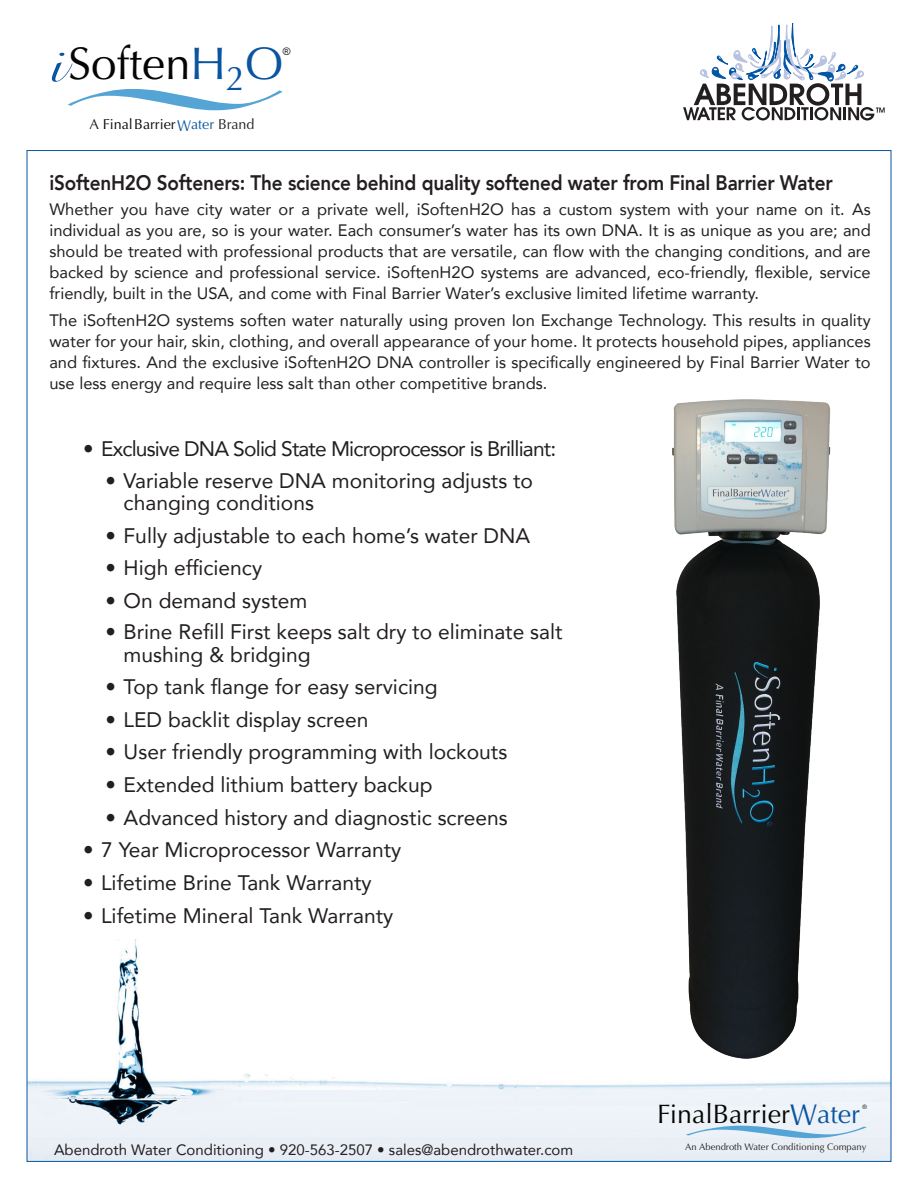
<style>
.page{position:relative;width:918px;height:1188px;background:#fff}
.page>*{position:absolute;margin:0;border:0;box-sizing:border-box;transform-origin:0 0}
.t1{font:189px "Snell Roundhand";color:#55a4d6;scale:2.26 1}
.t2{font:110.1px "Snell Roundhand";color:#55a4d6;scale:3.27 1}
.t3{font:45.75px "Optima";color:#050504}
.t4{font:26.7px "Optima";color:#050504}
.t5{font:21px/22.5px "Avenir";color:#231f20}
.Subhead{font:800 21px "Avenir";letter-spacing:-.01em;color:#231f20;scale:.9 1}
.t6{font:21px "Avenir";letter-spacing:-.04em;color:#231f20}
.Front_Body{font:16.5px/21px "Avenir";color:#231f20;text-align:justify}
.t7{font:15px "Avenir";color:#231f20}
.t8{font:14.25px "Optima";color:#050504}
.t9{font:10.5px "Arial";color:#231f20}
.t10{font:9.45px "Optima";color:#231f20}
.t11{font:6.15px "Arial";color:#231f20}
.s1{color:#0a54a0}
.s2{color:#231f20}
.s3{font-size:15.6px;color:#0a54a0}
.s4{font-size:30px;color:#0a54a0}
</style>
<div class="page">
<img style="left:29px;top:940px;width:860px;height:220px">
<svg style="left:683px;top:23px;width:202px;height:97px"></svg>
<img style="left:658px;top:399px;width:182px;height:669px">
<p class="t3" style="left:68px;top:37px;width:217px">Soften<span class="s1">H</span><sub>2</sub><span class="s1">O</span></p>
<p class="t9" style="left:283px;top:45px;width:9px">®</p>
<p class="t8" style="left:89px;top:116px;width:167px"><span class="s2">A</span> FinalBarrier<span class="s3">W</span><span class="s1">ater</span> <span class="s2">Brand</span></p>
<p class="t1" style="left:27px;top:-42px;width:115px">~</p>
<p class="Subhead" style="left:49px;top:167px;width:872px">iSoftenH2O Softeners: The science behind quality softened water from Final Barrier Water</p>
<p class="Front_Body" style="left:49px;top:198px;width:823px">Whether you have city water or a private well, iSoftenH2O has a custom system with your name on it. As individual as you are, so is your water. Each consumer’s water has its own DNA. It is as unique as you are; and should be treated with professional products that are versatile, can flow with the changing conditions, and are backed by science and professional service. iSoftenH2O systems are advanced, eco-friendly, flexible, service friendly, built in the USA, and come with Final Barrier Water’s exclusive limited lifetime warranty.</p>
<p class="Front_Body" style="left:49px;top:310px;width:823px">The iSoftenH2O systems soften water naturally using proven Ion Exchange Technology. This results in quality water for your hair, skin, clothing, and overall appearance of your home. It protects household pipes, appliances and fixtures. And the exclusive iSoftenH2O DNA controller is specifically engineered by Final Barrier Water to use less energy and require less salt than other competitive brands.</p>
<p class="t6" style="left:83px;top:432px;width:475px">• Exclusive DNA Solid State Microprocessor is Brilliant:</p>
<p class="t5" style="left:124px;top:468px;width:411px;text-indent:-18px">• Variable reserve DNA monitoring adjusts to changing conditions</p>
<p class="t5" style="left:106px;top:523px;width:426px">• Fully adjustable to each home’s water DNA</p>
<p class="t5" style="left:106px;top:556px;width:158px">• High efficiency</p>
<p class="t5" style="left:106px;top:589px;width:203px">• On demand system</p>
<p class="t5" style="left:124px;top:620px;width:440px;text-indent:-18px">• Brine Refill First keeps salt dry to eliminate salt mushing &amp; bridging</p>
<p class="t5" style="left:106px;top:675px;width:334px">• Top tank flange for easy servicing</p>
<p class="t5" style="left:106px;top:708px;width:264px">• LED backlit display screen</p>
<p class="t5" style="left:106px;top:740px;width:403px">• User friendly programming with lockouts</p>
<p class="t5" style="left:106px;top:773px;width:328px">• Extended lithium battery backup</p>
<p class="t5" style="left:106px;top:806px;width:404px">• Advanced history and diagnostic screens</p>
<p class="t5" style="left:83px;top:838px;width:320px">• 7 Year Microprocessor Warranty</p>
<p class="t5" style="left:83px;top:871px;width:290px">• Lifetime Brine Tank Warranty</p>
<p class="t5" style="left:83px;top:904px;width:312px">• Lifetime Mineral Tank Warranty</p>
<p class="t7" style="left:54px;top:1138px;width:521px">Abendroth Water Conditioning • 920-563-2507 • sales@abendrothwater.com</p>
<p class="t4" style="left:657px;top:1098px;width:205px">FinalBarrier<span class="s4">W</span><span class="s1">ater</span></p>
<p class="t11" style="left:862px;top:1103px;width:6px">®</p>
<p class="t10" style="left:685px;top:1141px;width:183px">An Abendroth Water Conditioning Company</p>
<p class="t2" style="left:652px;top:1049px;width:68px">~</p>
</div>
